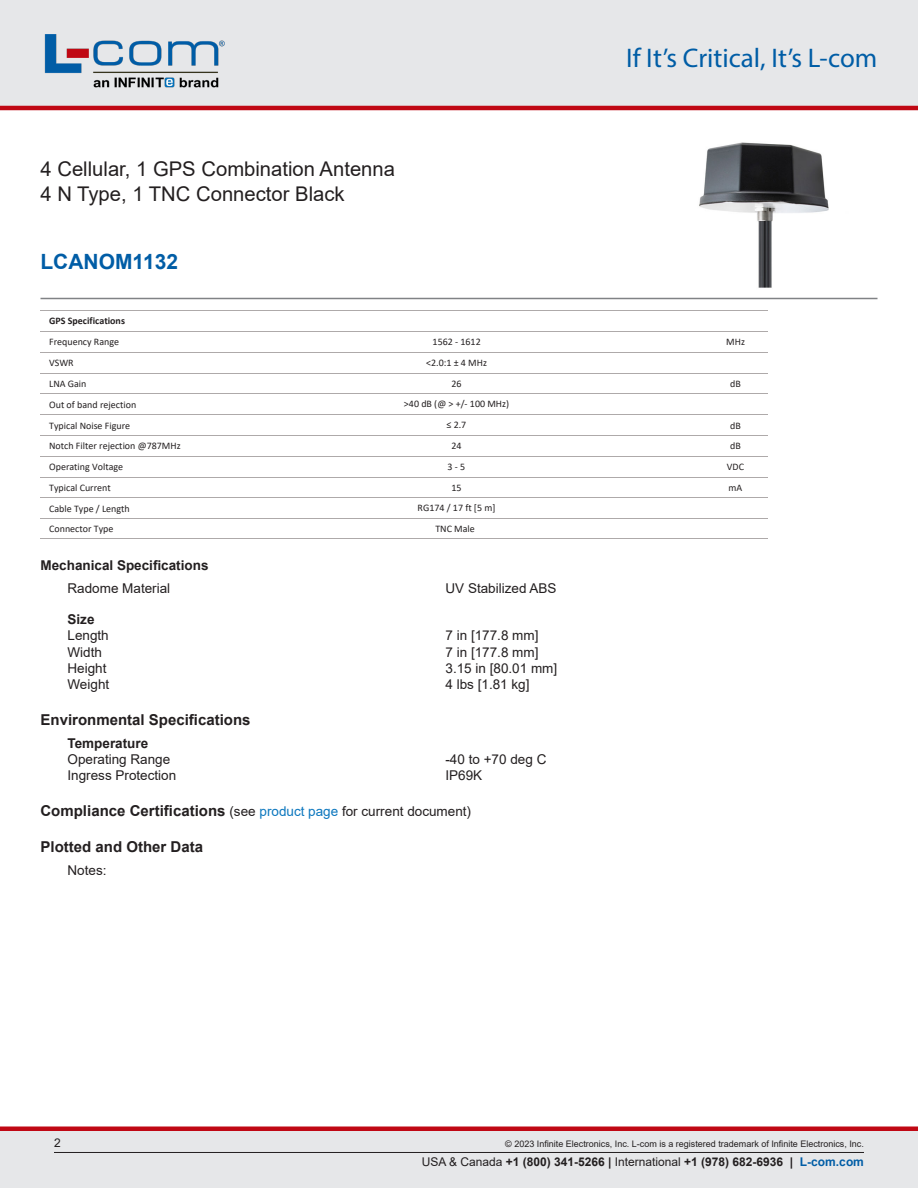
<style>
.page{position:relative;width:918px;height:1188px;background:#fff}
.page>*{position:absolute;margin:0;border:0;box-sizing:border-box;transform-origin:0 0}
.t1{font:27px "Myriad Pro";color:#005da6}
.Branded_Part_No{font:700 21px "Arial";color:#005da6}
.Web_Description_Para{font:20.25px/24.3px "Arial";color:#231f20}
.Head1_for_Compliance{font:700 15px "Arial";color:#231f20}
.Head1{font:700 15px "Arial";color:#231f20}
.Specs_Para{font:13.5px "Arial";color:#231f20}
.Head2{font:700 13.5px "Arial";color:#231f20}
.Head2_after_Head1{font:700 13.5px "Arial";color:#231f20}
.Specs_Notes_Para{font:13.5px "Arial";color:#231f20}
.Head3{font:700 13.5px "Arial";color:#231f20}
.t2{font:700 12px "Arial";color:#231f20}
.t3{font:12px "Arial";color:#231f20}
.t4{font:10.05px/20.7px "Calibri";color:#231f20}
.t5{font:700 10.05px "Calibri";color:#231f20}
.Copyright_disclaimer{font:9px "Arial";color:#231f20}
.s1{font-weight:400;font-size:13.5px}
.s2{font-weight:400;font-size:13.5px;color:#0c77be}
.s3{font-weight:400}
.s4{color:#005da6}
</style>
<div class="page">
<div style="left:0;top:1131px;width:918px;height:57px;background:#e6e7e9"></div>
<div style="left:0;top:1126px;width:918px;height:5px;background:#c00814"></div>
<div style="left:0;top:0;width:918px;height:108px;background:#e6e7e9"></div>
<hr style="left:0;top:106px;width:918px;height:4px;background:#c00814">
<img style="left:44px;top:34px;width:181px;height:54px">
<hr style="left:54px;top:1152px;width:810px;height:1px;background:#231f20">
<hr style="left:40px;top:298px;width:838px;height:1px;background:#808285">
<img style="left:699px;top:142px;width:130px;height:146px">
<hr style="left:40px;top:310px;width:728px;height:1px;background:#aeaaaa">
<hr style="left:40px;top:331px;width:728px;height:1px;background:#aeaaaa">
<hr style="left:40px;top:352px;width:728px;height:1px;background:#aeaaaa">
<hr style="left:40px;top:373px;width:728px;height:1px;background:#aeaaaa">
<hr style="left:40px;top:394px;width:728px;height:1px;background:#aeaaaa">
<hr style="left:40px;top:414px;width:728px;height:1px;background:#aeaaaa">
<hr style="left:40px;top:435px;width:728px;height:1px;background:#aeaaaa">
<hr style="left:40px;top:456px;width:728px;height:1px;background:#aeaaaa">
<hr style="left:40px;top:477px;width:728px;height:1px;background:#aeaaaa">
<hr style="left:40px;top:497px;width:728px;height:1px;background:#aeaaaa">
<hr style="left:40px;top:518px;width:728px;height:1px;background:#aeaaaa">
<hr style="left:40px;top:538px;width:728px;height:1px;background:#aeaaaa">
<h1 class="Web_Description_Para" style="left:40px;top:157px;width:356px">4 Cellular, 1 GPS Combination Antenna<br>4 N Type, 1 TNC Connector Black</h1>
<p class="Branded_Part_No" style="left:40px;top:247px;width:139px">LCANOM1132</p>
<p class="t5" style="left:49px;top:314px;width:77px">GPS Specifications</p>
<h1 class="t1" style="left:626px;top:41px;width:253px">If It’s Critical, It’s L-com</h1>
<p class="t4" style="left:433px;top:331px;width:50px">1562 ‐ 1612</p>
<p class="t4" style="left:49px;top:332px;width:71px">Frequency Range</p>
<p class="t4" style="left:726px;top:332px;width:20px">MHz</p>
<p class="t4" style="left:49px;top:352px;width:39px">VSWR<br>LNA Gain</p>
<p class="t4" style="left:426px;top:352px;width:62px">&lt;2.0:1 ± 4 MHz</p>
<p class="t4" style="left:404px;top:393px;width:107px">&gt;40 dB (@ &gt; +/‐ 100 MHz)</p>
<p class="t4" style="left:451px;top:435px;width:12px">24</p>
<p class="t4" style="left:451px;top:373px;width:12px">26</p>
<p class="t4" style="left:730px;top:373px;width:12px">dB</p>
<p class="t4" style="left:49px;top:394px;width:89px">Out of band rejection<br>Typical Noise Figure</p>
<p class="t4" style="left:446px;top:414px;width:21px">≤ 2.7</p>
<p class="t4" style="left:730px;top:415px;width:12px">dB</p>
<p class="t4" style="left:49px;top:435px;width:133px">Notch Filter rejection @787MHz</p>
<p class="t4" style="left:730px;top:435px;width:12px">dB</p>
<p class="t4" style="left:49px;top:456px;width:76px">Operating Voltage</p>
<p class="t4" style="left:727px;top:456px;width:19px">VDC</p>
<p class="t4" style="left:49px;top:477px;width:63px">Typical Current</p>
<p class="t4" style="left:729px;top:477px;width:15px">mA</p>
<p class="t4" style="left:49px;top:498px;width:82px">Cable Type / Length<br>Connector Type</p>
<p class="t4" style="left:448px;top:456px;width:19px">3 ‐ 5</p>
<p class="t4" style="left:418px;top:477px;width:79px;text-align:center">15<br>RG174 / 17 ft [5 m]<br>TNC Male</p>
<p class="Head2" style="left:40px;top:556px;width:170px">Mechanical Specifications</p>
<p class="Specs_Para" style="left:68px;top:579px;width:104px">Radome Material</p>
<p class="Specs_Para" style="left:446px;top:579px;width:113px">UV Stabilized ABS</p>
<p class="Head3" style="left:68px;top:610px;width:29px">Size</p>
<p class="Specs_Para" style="left:68px;top:626px;width:43px">Length</p>
<p class="Specs_Para" style="left:446px;top:626px;width:95px">7 in [177.8 mm]</p>
<p class="Specs_Para" style="left:68px;top:643px;width:36px">Width</p>
<p class="Specs_Para" style="left:446px;top:643px;width:95px">7 in [177.8 mm]</p>
<p class="Specs_Para" style="left:68px;top:659px;width:41px">Height</p>
<p class="Specs_Para" style="left:446px;top:659px;width:113px">3.15 in [80.01 mm]</p>
<p class="Specs_Para" style="left:68px;top:675px;width:43px">Weight</p>
<p class="Specs_Para" style="left:446px;top:675px;width:86px">4 lbs [1.81 kg]</p>
<p class="Head1" style="left:40px;top:709px;width:212px">Environmental Specifications</p>
<p class="Head2_after_Head1" style="left:68px;top:734px;width:82px">Temperature</p>
<p class="Specs_Para" style="left:68px;top:750px;width:104px">Operating Range</p>
<p class="Specs_Para" style="left:446px;top:750px;width:102px">-40 to +70 deg C</p>
<p class="Specs_Para" style="left:68px;top:766px;width:110px">Ingress Protection</p>
<p class="Specs_Para" style="left:446px;top:766px;width:38px">IP69K</p>
<p class="Head1_for_Compliance" style="left:40px;top:801px;width:432px">Compliance Certifications <span class="s1">(see</span> <span class="s2">product page</span> <span class="s1">for current document)</span></p>
<p class="Head1_for_Compliance" style="left:40px;top:837px;width:164px">Plotted and Other Data</p>
<p class="Specs_Notes_Para" style="left:68px;top:861px;width:41px">Notes:</p>
<p class="t3" style="left:54px;top:1135px;width:8px">2</p>
<p class="Copyright_disclaimer" style="left:505px;top:1138px;width:360px">© 2023 Infinite Electronics, Inc. L-com is a registered trademark of Infinite Electronics, Inc.</p>
<p class="t2" style="left:422px;top:1153px;width:444px"><span class="s3">USA &amp; Canada</span> +1 (800) 341-5266 | <span class="s3">International</span> +1 (978) 682-6936 | <span class="s4">L-com.com</span></p>
</div>
